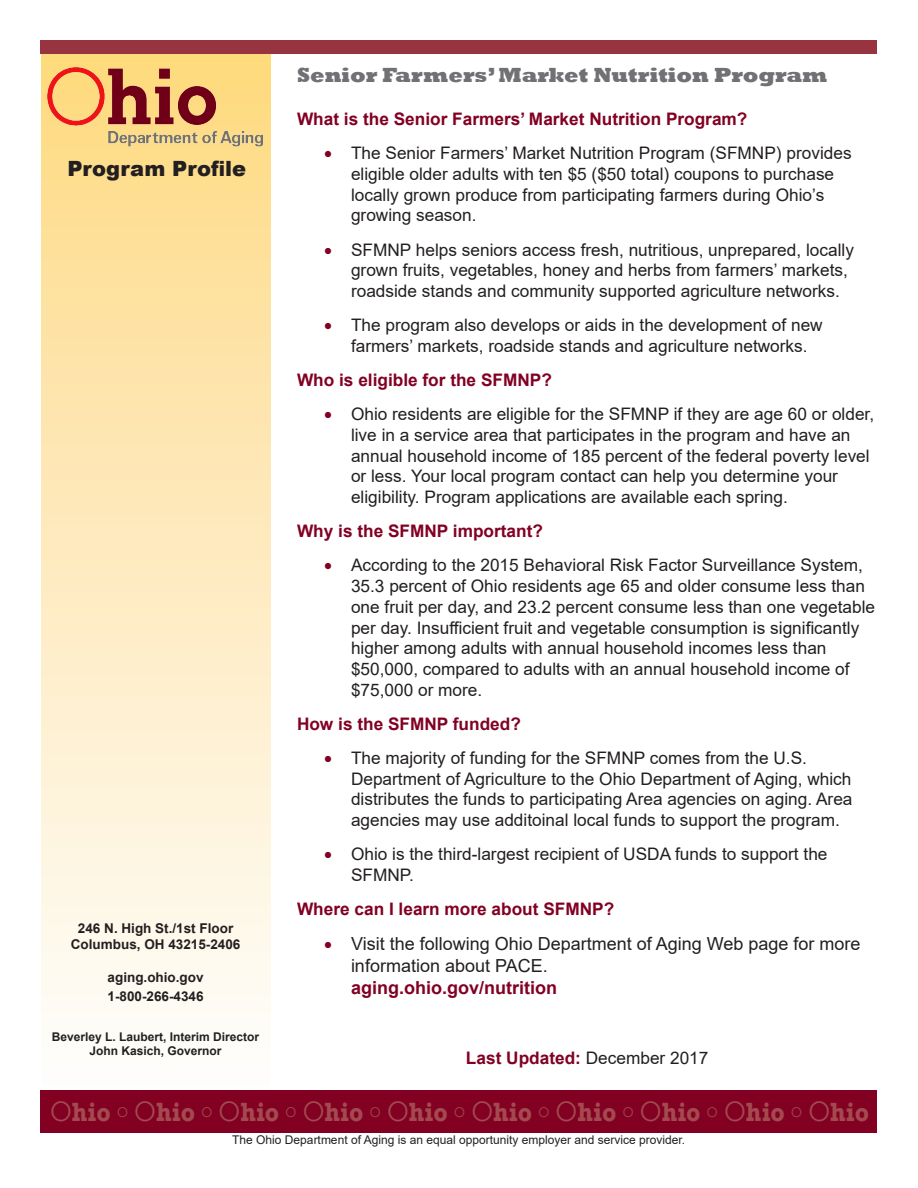
<style>
.page{position:relative;width:918px;height:1188px;background:#fff}
.page>*{position:absolute;margin:0;border:0;box-sizing:border-box;transform-origin:0 0}
.t1{font:700 27px "Rockwell";color:#a3494f;scale:.93 1}
.t2{font:800 21px "Rockwell";color:#717074}
.t3{font:900 21px "Arial";color:#231f20}
.t4{font:18px/21.6px "Arial";color:#231f20}
.t5{font:17.25px/20.7px "Arial";color:#231f20}
.t6{font:700 17.25px "Arial";color:#820123}
.t7{font:700 13.5px/16.2px "Arial";color:#231f20;text-align:center}
.t8{font:12px "Arial";color:#231f20}
.t9{font:700 12px/14.4px "Arial";color:#231f20;text-align:center}
.s1{color:#820123}
.s2{font-weight:700;color:#820123}
.s3{font-weight:400;color:#231f20}
.s4{font-family:"Century Gothic";font-weight:400}
</style>
<div class="page">
<div style="left:41px;top:53px;width:230px;height:1054px;background:linear-gradient(to bottom,#fed881,#fefeff)"></div>
<div style="left:40px;top:1090px;width:838px;height:42px;background:#820123"></div>
<div style="left:40px;top:40px;width:838px;height:14px;background:#98343f"></div>
<img style="left:48px;top:68px;width:216px;height:79px">
<p class="t3" style="left:67px;top:153px;width:180px">Program Profile</p>
<p class="t7" style="left:71px;top:920px;width:171px">246 N. High St./1st Floor<br>Columbus, OH 43215-2406</p>
<p class="t7" style="left:108px;top:967px;width:98px;line-height:19.8px;text-align:left">aging.ohio.gov<br>1-800-266-4346</p>
<p class="t9" style="left:52px;top:1030px;width:209px">Beverley L. Laubert, Interim Director<br>John Kasich, Governor</p>
<p class="t2" style="left:297px;top:63px;width:532px">Senior Farmers’ Market Nutrition Program</p>
<p class="t6" style="left:297px;top:107px;width:452px">What is the Senior Farmers’ Market Nutrition Program?</p>
<p class="t5" style="left:351px;top:143px;width:502px;text-indent:-27px"><span class="s1">•</span> The Senior Farmers’ Market Nutrition Program (SFMNP) provides eligible older adults with ten $5 ($50 total) coupons to purchase locally grown produce from participating farmers during Ohio’s growing season.</p>
<p class="t5" style="left:351px;top:239px;width:504px;text-indent:-27px"><span class="s1">•</span> SFMNP helps seniors access fresh, nutritious, unprepared, locally grown fruits, vegetables, honey and herbs from farmers’ markets, roadside stands and community supported agriculture networks.</p>
<p class="t5" style="left:351px;top:315px;width:473px;text-indent:-27px"><span class="s1">•</span> The program also develops or aids in the development of new farmers’ markets, roadside stands and agriculture networks.</p>
<p class="t6" style="left:297px;top:368px;width:256px">Who is eligible for the SFMNP?</p>
<p class="t5" style="left:351px;top:404px;width:525px;text-indent:-27px"><span class="s1">•</span> Ohio residents are eligible for the SFMNP if they are age 60 or older, live in a service area that participates in the program and have an annual household income of 185 percent of the federal poverty level or less. Your local program contact can help you determine your eligibility. Program applications are available each spring.</p>
<p class="t6" style="left:297px;top:519px;width:247px">Why is the SFMNP important?</p>
<p class="t5" style="left:351px;top:555px;width:526px;text-indent:-27px"><span class="s1">•</span> According to the 2015 Behavioral Risk Factor Surveillance System, 35.3 percent of Ohio residents age 65 and older consume less than one fruit per day, and 23.2 percent consume less than one vegetable per day. Insufficient fruit and vegetable consumption is significantly higher among adults with annual household incomes less than $50,000, compared to adults with an annual household income of $75,000 or more.</p>
<p class="t6" style="left:297px;top:712px;width:225px">How is the SFMNP funded?</p>
<p class="t5" style="left:351px;top:748px;width:503px;text-indent:-27px"><span class="s1">•</span> The majority of funding for the SFMNP comes from the U.S.<br>Department of Agriculture to the Ohio Department of Aging, which distributes the funds to participating Area agencies on aging. Area agencies may use additoinal local funds to support the program.</p>
<p class="t5" style="left:351px;top:844px;width:478px;text-indent:-27px"><span class="s1">•</span> Ohio is the third-largest recipient of USDA funds to support the<br>SFMNP.</p>
<p class="t6" style="left:297px;top:897px;width:319px">Where can I learn more about SFMNP?</p>
<p class="t4" style="left:351px;top:933px;width:511px;text-indent:-27px"><span class="s1">•</span> Visit the following Ohio Department of Aging Web page for more information about PACE.<br><span class="s2">aging.ohio.gov/nutrition</span></p>
<p class="t6" style="left:466px;top:1046px;width:244px">Last Updated: <span class="s3">December 2017</span></p>
<h1 class="t1" style="left:50px;top:1096px;width:882px"><span class="s4">O</span>hio <sup>O</sup> <span class="s4">O</span>hio <sup>O</sup> <span class="s4">O</span>hio <sup>O</sup> <span class="s4">O</span>hio <sup>O</sup> <span class="s4">O</span>hio <sup>O</sup> <span class="s4">O</span>hio <sup>O</sup> <span class="s4">O</span>hio <sup>O</sup> <span class="s4">O</span>hio <sup>O</sup> <span class="s4">O</span>hio <sup>O</sup> <span class="s4">O</span>hio</h1>
<p class="t8" style="left:232px;top:1131px;width:454px">The Ohio Department of Aging is an equal opportunity employer and service provider.</p>
</div>
